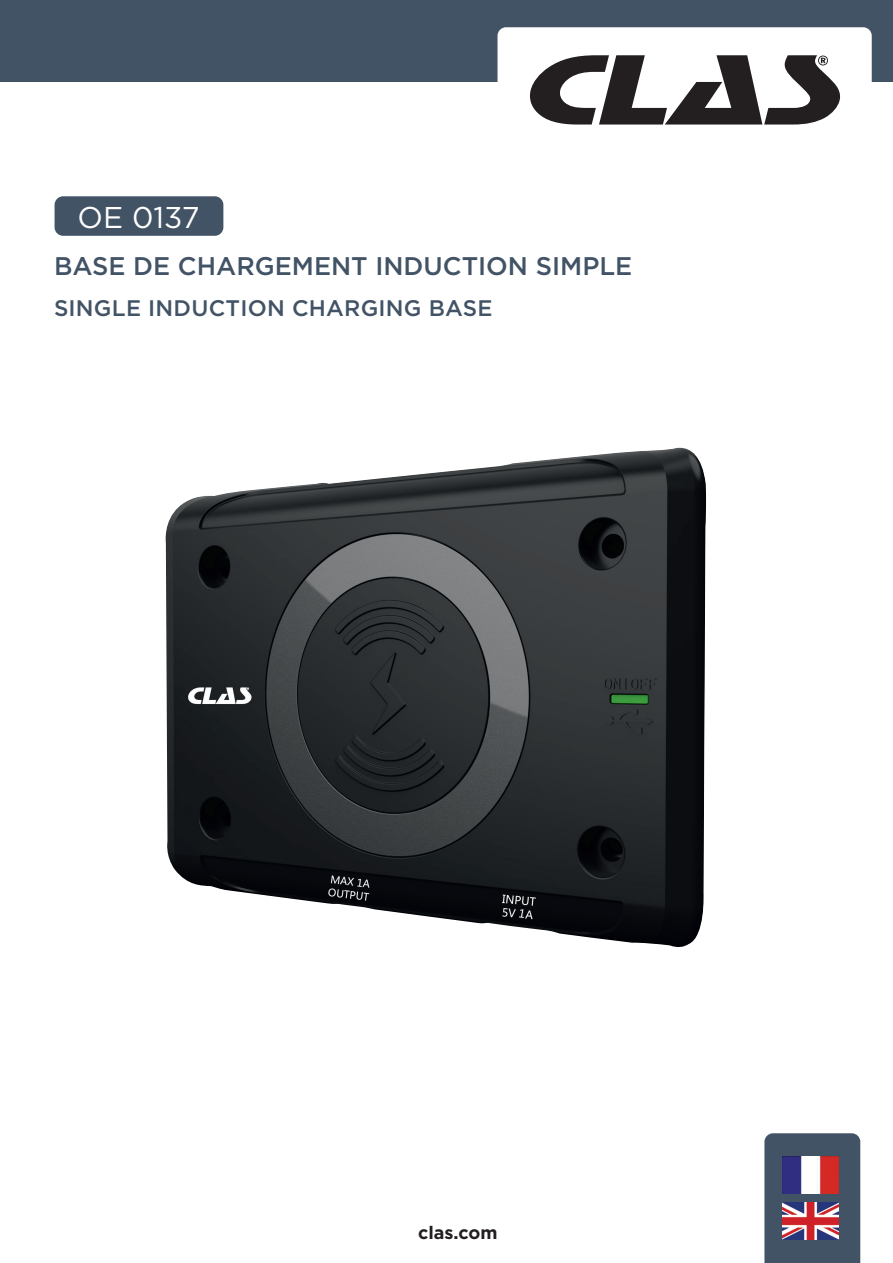
<style>
.page{position:relative;width:893px;height:1263px;background:#fff}
.page>*{position:absolute;margin:0;border:0;box-sizing:border-box;transform-origin:0 0}
.t1{font:30px "Gotham";letter-spacing:-.005em;color:#fff}
.t2{font:500 25.5px "Gotham";color:#425366}
.t3{font:500 22.5px "Gotham";letter-spacing:.01em;color:#425366}
.t4{font:700 18px "Gotham";color:#231f20}
</style>
<div class="page">
<div style="left:764px;top:1133px;width:96px;height:130px;background:#425366"></div>
<div style="left:0;top:0;width:893px;height:82px;background:#425366"></div>
<img style="left:782px;top:1157px;width:57px;height:37px">
<img style="left:782px;top:1202px;width:57px;height:37px">
<img style="left:165px;top:448px;width:541px;height:500px">
<div style="left:55px;top:196px;width:168px;height:40px;background:#425366;border-radius:9px"></div>
<div style="left:497px;top:27px;width:375px;height:70px;background:#fff;border-radius:9px"></div>
<svg style="left:530px;top:55px;width:311px;height:70px"></svg>
<p class="t1" style="left:78px;top:198px;width:124px">OE 0137</p>
<p class="t2" style="left:54px;top:249px;width:580px">BASE DE CHARGEMENT INDUCTION SIMPLE</p>
<p class="t3" style="left:54px;top:293px;width:440px">SINGLE INDUCTION CHARGING BASE</p>
<p class="t4" style="left:418px;top:1220px;width:81px">clas.com</p>
</div>
